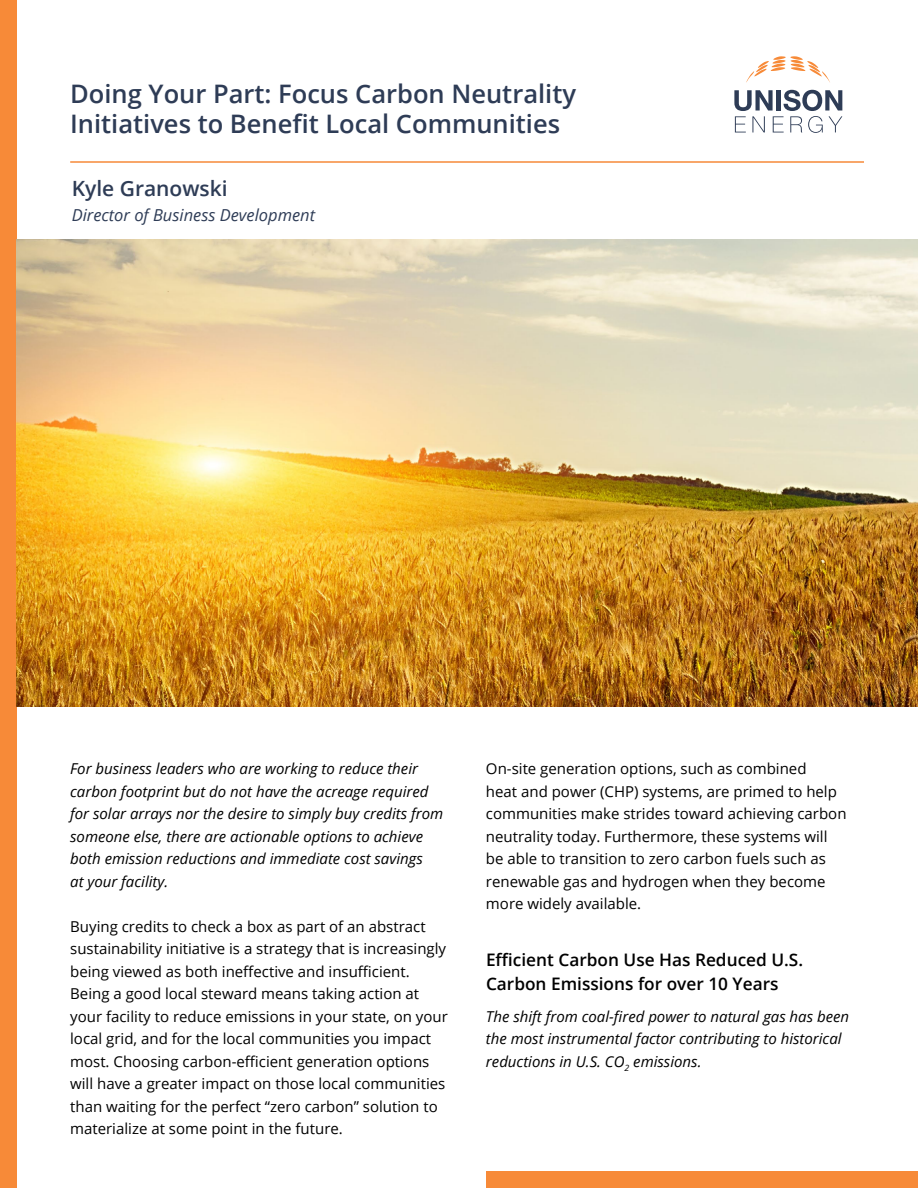
<style>
.page{position:relative;width:918px;height:1188px;background:#fff}
.page>*{position:absolute;margin:0;border:0;box-sizing:border-box;transform-origin:0 0}
.t1{font:600 25.5px/30px "Open Sans";color:#2e3c56}
.t2{font:600 21px "Open Sans";color:#2e3c56}
.t3{font:600 17.25px/24px "Open Sans";color:#000}
.t4{font:italic 16.5px "Open Sans";color:#2e3c56}
.t5{font:15px/22.5px "Open Sans";color:#000}
.t6{font:italic 15px/22.5px "Open Sans";color:#000}
</style>
<div class="page">
<div style="left:486px;top:1172px;width:432px;height:16px;background:#f78a38"></div>
<div style="left:0;top:0;width:16px;height:1188px;background:#f78a38"></div>
<hr style="left:70px;top:161px;width:794px;height:2px;background:#f78a38">
<svg style="left:746px;top:56px;width:84px;height:27px"></svg>
<svg style="left:734px;top:90px;width:108px;height:43px"></svg>
<img style="left:16px;top:240px;width:902px;height:466px">
<h1 class="t1" style="left:70px;top:78px;width:507px">Doing Your Part: Focus Carbon Neutrality<br>Initiatives to Benefit Local Communities</h1>
<h2 class="t2" style="left:72px;top:174px;width:157px">Kyle Granowski</h2>
<p class="t4" style="left:72px;top:204px;width:245px">Director of Business Development</p>
<p class="t6" style="left:70px;top:757px;width:375px">For business leaders who are working to reduce their carbon footprint but do not have the acreage required for solar arrays nor the desire to simply buy credits from someone else, there are actionable options to achieve both emission reductions and immediate cost savings<br>at your facility.</p>
<p class="t5" style="left:70px;top:914px;width:379px">Buying credits to check a box as part of an abstract sustainability initiative is a strategy that is increasingly being viewed as both ineffective and insufficient.<br>Being a good local steward means taking action at your facility to reduce emissions in your state, on your local grid, and for the local communities you impact most. Choosing carbon-efficient generation options will have a greater impact on those local communities than waiting for the perfect “zero carbon” solution to materialize at some point in the future.</p>
<p class="t5" style="left:486px;top:757px;width:362px">On-site generation options, such as combined<br>heat and power (CHP) systems, are primed to help communities make strides toward achieving carbon neutrality today. Furthermore, these systems will be able to transition to zero carbon fuels such as renewable gas and hydrogen when they become more widely available.</p>
<p class="t3" style="left:486px;top:947px;width:319px">Efficient Carbon Use Has Reduced U.S.<br>Carbon Emissions for over 10 Years</p>
<p class="t6" style="left:486px;top:1004px;width:365px">The shift from coal-fired power to natural gas has been the most instrumental factor contributing to historical reductions in U.S. CO<sub>2</sub> emissions.</p>
</div>
